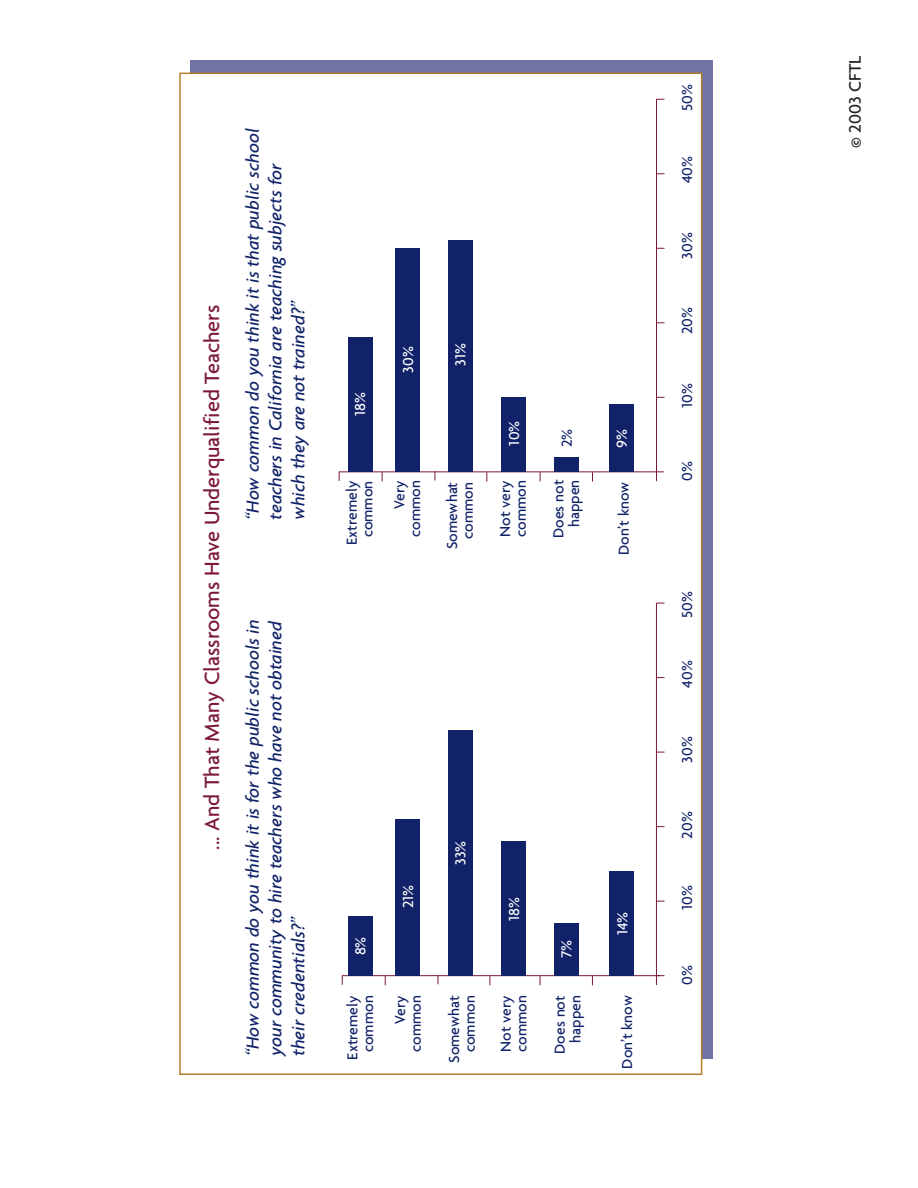
<style>
.page{position:relative;width:918px;height:1188px;background:#fff}
.page>*{position:absolute;margin:0;border:0;box-sizing:border-box;transform-origin:0 0}
.t1{font:500 22.35px "Agenda";color:#7c183e}
.t2{font:italic 500 19.05px/22.8px "Agenda";color:#112369}
.t3{font:500 18px "Agenda";color:#231f20}
.t4{font:500 15.6px/15.6px "Agenda";color:#112369;text-align:right}
.t5{font:500 15.6px "Agenda";color:#fff}
</style>
<div class="page">
<svg style="left:190px;top:60px;width:522px;height:999px;background:#73739d"></svg>
<div style="left:180px;top:73px;width:522px;height:1001px;background:#fff"></div>
<hr style="left:656px;top:603px;width:1px;height:373px;background:#7c173e">
<hr style="left:342px;top:975px;width:318px;height:1px;background:#7c173e">
<div style="left:348px;top:916px;width:24px;height:60px;background:#112269"></div>
<div style="left:396px;top:819px;width:24px;height:157px;background:#112269"></div>
<div style="left:448px;top:730px;width:25px;height:246px;background:#112269"></div>
<div style="left:501px;top:842px;width:25px;height:134px;background:#112269"></div>
<div style="left:554px;top:924px;width:25px;height:52px;background:#112269"></div>
<div style="left:609px;top:871px;width:25px;height:105px;background:#112269"></div>
<svg style="left:656px;top:975px;width:9px;height:10px"></svg>
<hr style="left:656px;top:99px;width:1px;height:373px;background:#7c173e">
<hr style="left:339px;top:472px;width:318px;height:1px;background:#7c173e">
<div style="left:348px;top:338px;width:24px;height:134px;background:#112269"></div>
<div style="left:396px;top:248px;width:24px;height:224px;background:#112269"></div>
<div style="left:449px;top:241px;width:24px;height:231px;background:#112269"></div>
<div style="left:501px;top:397px;width:25px;height:75px;background:#112269"></div>
<div style="left:554px;top:457px;width:25px;height:15px;background:#112269"></div>
<div style="left:609px;top:405px;width:25px;height:67px;background:#112269"></div>
<svg style="left:656px;top:472px;width:8px;height:9px"></svg>
<p class="t1" style="left:203px;top:850px;width:547px;rotate:-90deg">... And That Many Classrooms Have Underqualified Teachers</p>
<p class="t2" style="left:243px;top:520px;width:393px;rotate:-90deg">“How common do you think it is that public school teachers in California are teaching subjects for which they are not trained?”</p>
<p class="t2" style="left:243px;top:1056px;width:438px;text-align:justify;rotate:-90deg">“How common do you think it is for the public schools in your community to hire teachers who have not obtained their credentials?”</p>
<p class="t5" style="left:354px;top:416px;width:25px;rotate:-90deg">18%</p>
<p class="t5" style="left:402px;top:373px;width:28px;rotate:-90deg">30%</p>
<p class="t5" style="left:454px;top:366px;width:24px;rotate:-90deg">31%</p>
<p class="t5" style="left:508px;top:446px;width:26px;rotate:-90deg">10%</p>
<p class="t4" style="left:560px;top:447px;width:20px;rotate:-90deg">2%</p>
<p class="t5" style="left:616px;top:448px;width:20px;rotate:-90deg">9%</p>
<p class="t4" style="left:345px;top:545px;width:66px;text-align:center;rotate:-90deg">Extremely common</p>
<p class="t4" style="left:393px;top:537px;width:58px;rotate:-90deg">Very common</p>
<p class="t4" style="left:445px;top:549px;width:69px;rotate:-90deg">Somewhat common</p>
<p class="t4" style="left:499px;top:537px;width:58px;text-align:left;rotate:-90deg">Not very common</p>
<p class="t4" style="left:552px;top:538px;width:60px;rotate:-90deg">Does not happen</p>
<p class="t4" style="left:617px;top:555px;width:75px;rotate:-90deg">Don’t know</p>
<p class="t5" style="left:354px;top:955px;width:20px;rotate:-90deg">8%</p>
<p class="t5" style="left:402px;top:908px;width:25px;rotate:-90deg">21%</p>
<p class="t5" style="left:454px;top:865px;width:25px;rotate:-90deg">33%</p>
<p class="t5" style="left:508px;top:921px;width:25px;rotate:-90deg">18%</p>
<p class="t5" style="left:560px;top:958px;width:20px;rotate:-90deg">7%</p>
<p class="t4" style="left:346px;top:1060px;width:66px;text-align:center;rotate:-90deg">Extremely common</p>
<p class="t4" style="left:394px;top:1052px;width:58px;rotate:-90deg">Very common</p>
<p class="t4" style="left:448px;top:1063px;width:69px;rotate:-90deg">Somewhat common</p>
<p class="t4" style="left:499px;top:1052px;width:58px;text-align:left;rotate:-90deg">Not very common</p>
<p class="t4" style="left:553px;top:1054px;width:60px;rotate:-90deg">Does not happen</p>
<p class="t5" style="left:616px;top:935px;width:25px;rotate:-90deg">14%</p>
<p class="t4" style="left:621px;top:1069px;width:75px;rotate:-90deg">Don’t know</p>
<p class="t4" style="left:681px;top:111px;width:28px;rotate:-90deg">50%</p>
<p class="t4" style="left:681px;top:183px;width:29px;rotate:-90deg">40%</p>
<p class="t4" style="left:681px;top:259px;width:28px;rotate:-90deg">30%</p>
<p class="t4" style="left:681px;top:334px;width:29px;rotate:-90deg">20%</p>
<p class="t4" style="left:681px;top:408px;width:26px;rotate:-90deg">10%</p>
<p class="t4" style="left:680px;top:481px;width:21px;rotate:-90deg">0%</p>
<p class="t4" style="left:681px;top:618px;width:28px;rotate:-90deg">50%</p>
<p class="t4" style="left:681px;top:688px;width:29px;rotate:-90deg">40%</p>
<p class="t4" style="left:681px;top:763px;width:28px;rotate:-90deg">30%</p>
<p class="t4" style="left:681px;top:839px;width:29px;rotate:-90deg">20%</p>
<p class="t4" style="left:681px;top:910px;width:26px;rotate:-90deg">10%</p>
<p class="t4" style="left:680px;top:985px;width:21px;rotate:-90deg">0%</p>
<p class="t3" style="left:848px;top:148px;width:94px;rotate:-90deg">© 2003 CFTL</p>
</div>
